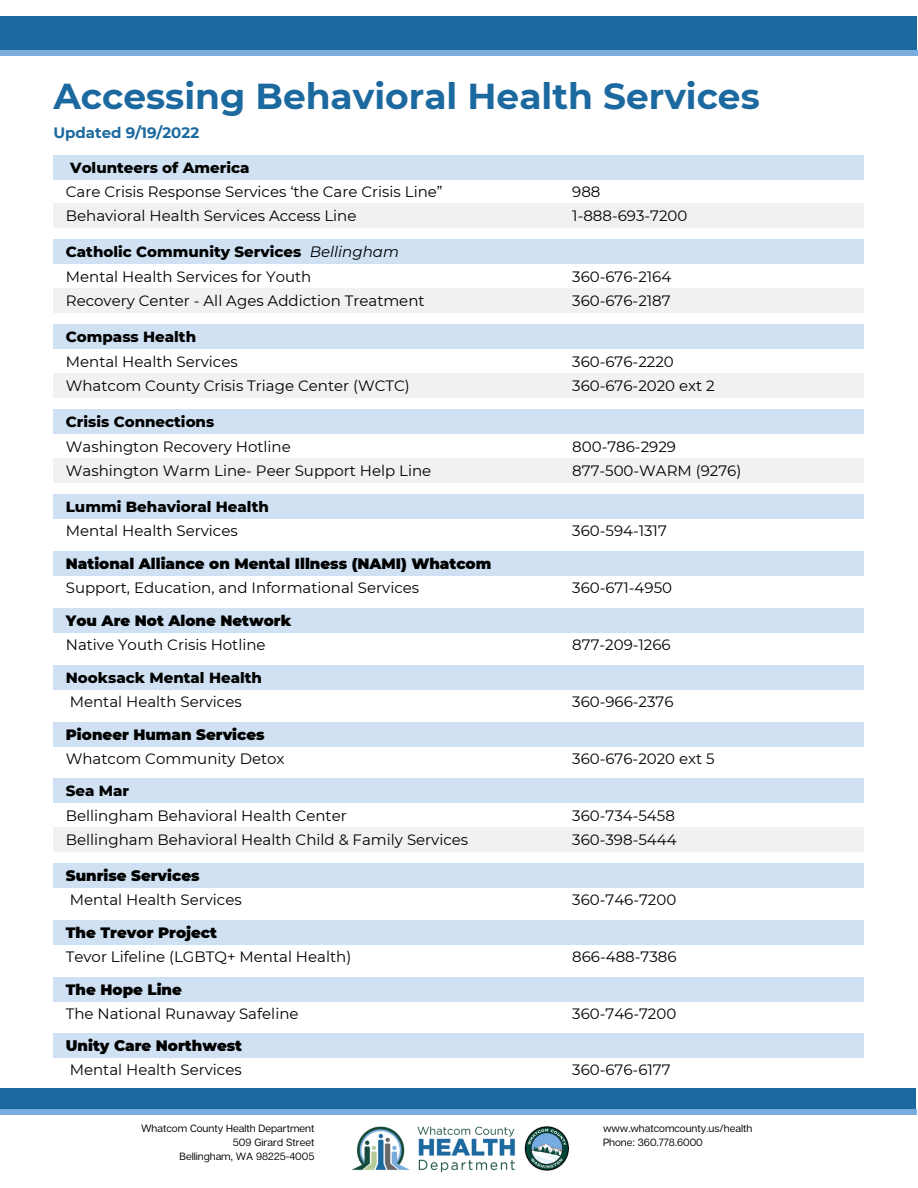
<style>
.page{position:relative;width:918px;height:1188px;background:#fff}
.page>*{position:absolute;margin:0;border:0;box-sizing:border-box;transform-origin:0 0}
.t1{font:700 36px "Montserrat";color:#1c699f}
.t2{font:15px/24.6px "Montserrat";color:#000}
.t3{font:900 15px "Montserrat";color:#000}
.t4{font:800 15px "Montserrat";color:#000}
.t5{font:700 15px "Montserrat";color:#1c699f}
.t6{font:italic 15px "Montserrat";color:#000}
.t7{font:10.5px/14px "Articulat CF";color:#000;text-align:right}
</style>
<div class="page">
<div style="left:0;top:17px;width:917px;height:33px;background:#1c699f"></div>
<div style="left:0;top:50px;width:918px;height:6px;background:#7aaddd"></div>
<div style="left:54px;top:551px;width:810px;height:25px;background:#cfe1f2"></div>
<div style="left:54px;top:608px;width:810px;height:25px;background:#cfe1f2"></div>
<div style="left:54px;top:722px;width:810px;height:25px;background:#cfe1f2"></div>
<div style="left:54px;top:864px;width:810px;height:24px;background:#cfe1f2"></div>
<div style="left:54px;top:920px;width:810px;height:25px;background:#cfe1f2"></div>
<div style="left:54px;top:977px;width:810px;height:25px;background:#cfe1f2"></div>
<div style="left:54px;top:1034px;width:810px;height:24px;background:#cfe1f2"></div>
<div style="left:54px;top:665px;width:810px;height:24px;background:#cfe1f2"></div>
<div style="left:54px;top:240px;width:810px;height:24px;background:#cfe1f2"></div>
<div style="left:54px;top:288px;width:810px;height:25px;background:#f1f1f1"></div>
<div style="left:54px;top:778px;width:810px;height:25px;background:#cfe1f2"></div>
<div style="left:54px;top:827px;width:810px;height:25px;background:#f1f1f1"></div>
<div style="left:54px;top:155px;width:810px;height:25px;background:#cfe1f2"></div>
<div style="left:54px;top:203px;width:810px;height:25px;background:#f1f1f1"></div>
<div style="left:54px;top:325px;width:810px;height:24px;background:#cfe1f2"></div>
<div style="left:54px;top:373px;width:810px;height:25px;background:#f1f1f1"></div>
<div style="left:54px;top:410px;width:810px;height:24px;background:#cfe1f2"></div>
<div style="left:54px;top:458px;width:810px;height:25px;background:#f1f1f1"></div>
<div style="left:54px;top:495px;width:810px;height:24px;background:#cfe1f2"></div>
<div style="left:0;top:1089px;width:916px;height:20px;background:#1c699f"></div>
<div style="left:0;top:1109px;width:917px;height:6px;background:#7aaddd"></div>
<img style="left:352px;top:1126px;width:217px;height:47px">
<h1 class="t1" style="left:53px;top:75px;width:708px">Accessing Behavioral Health Services</h1>
<p class="t5" style="left:53px;top:123px;width:147px">Updated 9/19/2022</p>
<p class="t4" style="left:70px;top:158px;width:181px">Volunteers of America</p>
<p class="t2" style="left:66px;top:179px;width:378px">Care Crisis Response Services ‘the Care Crisis Line”</p>
<p class="t2" style="left:572px;top:179px;width:30px">988</p>
<p class="t2" style="left:66px;top:204px;width:292px">Behavioral Health Services Access Line</p>
<p class="t2" style="left:572px;top:203px;width:117px">1-888-693-7200</p>
<p class="t4" style="left:66px;top:243px;width:237px">Catholic Community Services</p>
<p class="t6" style="left:310px;top:243px;width:91px">Bellingham</p>
<p class="t2" style="left:66px;top:264px;width:360px">Mental Health Services for Youth<br>Recovery Center - All Ages Addiction Treatment</p>
<p class="t4" style="left:66px;top:328px;width:132px">Compass Health</p>
<p class="t2" style="left:66px;top:349px;width:345px">Mental Health Services<br>Whatcom County Crisis Triage Center (WCTC)</p>
<p class="t4" style="left:66px;top:413px;width:150px">Crisis Connections</p>
<p class="t2" style="left:66px;top:434px;width:367px">Washington Recovery Hotline<br>Washington Warm Line- Peer Support Help Line</p>
<p class="t2" style="left:572px;top:264px;width:101px">360-676-2164<br>360-676-2187</p>
<p class="t2" style="left:572px;top:349px;width:103px">360-676-2220</p>
<p class="t2" style="left:572px;top:374px;width:144px">360-676-2020 ext 2</p>
<p class="t2" style="left:572px;top:434px;width:105px">800-786-2929</p>
<p class="t2" style="left:572px;top:459px;width:170px">877-500-WARM (9276)</p>
<p class="t4" style="left:66px;top:498px;width:204px">Lummi Behavioral Health</p>
<p class="t2" style="left:66px;top:519px;width:173px">Mental Health Services</p>
<p class="t2" style="left:572px;top:519px;width:96px">360-594-1317</p>
<p class="t3" style="left:66px;top:555px;width:427px">National Alliance on Mental Illness (NAMI) Whatcom</p>
<p class="t2" style="left:66px;top:575px;width:355px">Support, Education, and Informational Services</p>
<p class="t2" style="left:572px;top:575px;width:101px">360-671-4950</p>
<p class="t3" style="left:66px;top:611px;width:227px">You Are Not Alone Network</p>
<p class="t2" style="left:66px;top:632px;width:201px">Native Youth Crisis Hotline</p>
<p class="t2" style="left:572px;top:632px;width:100px">877-209-1266</p>
<p class="t4" style="left:66px;top:668px;width:198px">Nooksack Mental Health</p>
<p class="t2" style="left:70px;top:689px;width:173px">Mental Health Services</p>
<p class="t2" style="left:572px;top:689px;width:103px">360-966-2376</p>
<p class="t3" style="left:66px;top:725px;width:200px">Pioneer Human Services</p>
<p class="t2" style="left:66px;top:746px;width:220px">Whatcom Community Detox</p>
<p class="t2" style="left:572px;top:746px;width:144px">360-676-2020 ext 5</p>
<p class="t4" style="left:66px;top:782px;width:65px">Sea Mar</p>
<p class="t2" style="left:66px;top:803px;width:404px">Bellingham Behavioral Health Center<br>Bellingham Behavioral Health Child &amp; Family Services</p>
<p class="t2" style="left:572px;top:803px;width:106px">360-734-5458<br>360-398-5444</p>
<p class="t3" style="left:66px;top:867px;width:135px">Sunrise Services</p>
<p class="t2" style="left:70px;top:888px;width:173px">Mental Health Services</p>
<p class="t2" style="left:572px;top:888px;width:106px">360-746-7200</p>
<p class="t3" style="left:66px;top:923px;width:153px">The Trevor Project</p>
<p class="t2" style="left:66px;top:944px;width:287px">Tevor Lifeline (LGBTQ+ Mental Health)</p>
<p class="t2" style="left:572px;top:944px;width:106px">866-488-7386</p>
<p class="t3" style="left:66px;top:980px;width:118px">The Hope Line</p>
<p class="t2" style="left:66px;top:1001px;width:234px">The National Runaway Safeline</p>
<p class="t2" style="left:572px;top:1001px;width:106px">360-746-7200</p>
<p class="t3" style="left:66px;top:1037px;width:178px">Unity Care Northwest</p>
<p class="t2" style="left:70px;top:1058px;width:173px">Mental Health Services</p>
<p class="t2" style="left:572px;top:1058px;width:100px">360-676-6177</p>
<p class="t7" style="left:141px;top:1121px;width:175px">Whatcom County Health Department<br>509 Girard Street<br>Bellingham, WA 98225-4005</p>
<p class="t7" style="left:603px;top:1121px;width:151px;text-align:left">www.whatcomcounty.us/health<br>Phone: 360.778.6000</p>
</div>
